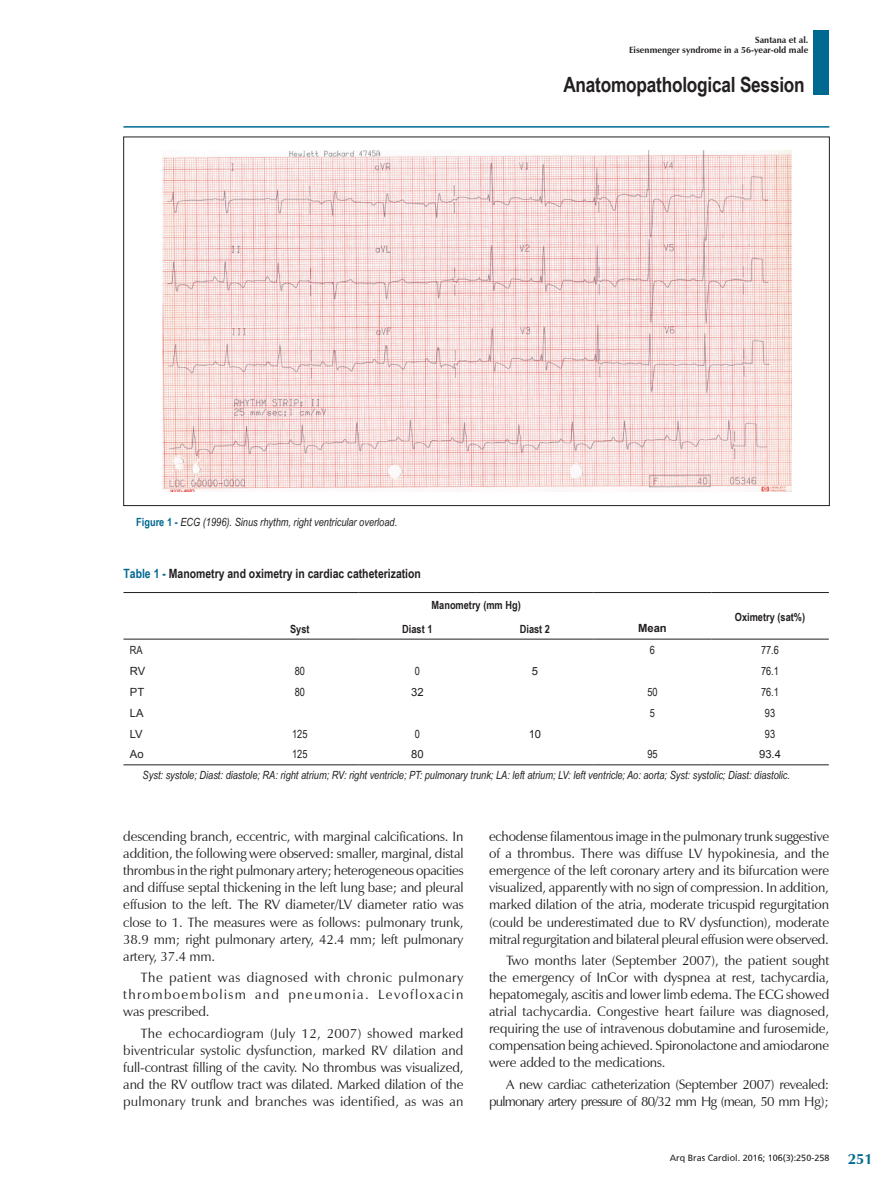
<style>
.page{position:relative;width:893px;height:1191px;background:#fff}
.page>*{position:absolute;margin:0;border:0;box-sizing:border-box;transform-origin:0 0}
.t1{font:700 21px "Arial Narrow";letter-spacing:-.01em;color:#231f20}
.t2{font:700 15px "Zapf Humanist 601 BT";color:#006991}
._01-TEXTO_BASICO{font:13.5px/17.1px "Zapf Humanist 601 BT";letter-spacing:-.01em;color:#231f20;text-align:justify}
._01_TÍTULO_TABELA{font:700 12.75px "Arial Narrow";color:#231f20}
._06_-_LEGENDA_FIGURA{font:italic 11.25px "Arial Narrow";color:#231f20}
._04_DESTAQUE_TABELA{font:700 11.25px "Arial Narrow";color:#231f20}
._02_TEXTO_TABELA_BAS{font:11.25px "Arial Narrow";color:#231f20}
._02_TEXTO_TABELA_BAS-2{font:11.25px "Arial";color:#231f20}
._04_DESTAQUE_TABELA-2{font:700 11.25px "Arial";color:#231f20}
.t3{font:700 9px "Zapf Humanist 601 BT";color:#231f20}
.t4{font:9px "Frutiger";color:#231f20}
.s1{font-weight:700;font-style:normal;color:#006991}
.s2{color:#006991}
</style>
<div class="page">
<hr style="left:123px;top:126px;width:706px;height:2px;background:#006991">
<div style="left:813px;top:30px;width:16px;height:64px;background:#006991"></div>
<img style="left:163px;top:150px;width:629px;height:342px">
<hr style="left:123px;top:764px;width:118px;height:1px;background:#231f20">
<hr style="left:241px;top:764px;width:118px;height:1px;background:#231f20">
<hr style="left:359px;top:764px;width:117px;height:1px;background:#231f20">
<hr style="left:476px;top:764px;width:118px;height:1px;background:#231f20">
<hr style="left:594px;top:764px;width:117px;height:1px;background:#231f20">
<hr style="left:711px;top:764px;width:118px;height:1px;background:#231f20">
<hr style="left:123px;top:592px;width:118px;height:1px;background:#231f20">
<hr style="left:241px;top:592px;width:118px;height:1px;background:#231f20">
<hr style="left:359px;top:592px;width:117px;height:1px;background:#231f20">
<hr style="left:476px;top:592px;width:118px;height:1px;background:#231f20">
<hr style="left:594px;top:592px;width:117px;height:1px;background:#231f20">
<hr style="left:123px;top:639px;width:118px;height:1px;background:#231f20">
<hr style="left:241px;top:639px;width:118px;height:1px;background:#231f20">
<hr style="left:359px;top:639px;width:117px;height:1px;background:#231f20">
<hr style="left:476px;top:639px;width:118px;height:1px;background:#231f20">
<hr style="left:594px;top:639px;width:117px;height:1px;background:#231f20">
<hr style="left:711px;top:592px;width:118px;height:1px;background:#231f20">
<hr style="left:711px;top:639px;width:118px;height:1px;background:#231f20">
<p class="t3" style="left:755px;top:34px;width:55px">Santana et al.</p>
<p class="t3" style="left:629px;top:45px;width:181px">Eisenmenger syndrome in a 56-year-old male</p>
<h1 class="t1" style="left:563px;top:69px;width:243px">Anatomopathological Session</h1>
<p class="_06_-_LEGENDA_FIGURA" style="left:136px;top:514px;width:262px"><span class="s1">Figure 1 -</span> ECG (1996). Sinus rhythm, right ventricular overload.</p>
<p class="_01_TÍTULO_TABELA" style="left:123px;top:563px;width:299px"><span class="s2">Table 1 -</span> Manometry and oximetry in cardiac catheterization</p>
<p class="_04_DESTAQUE_TABELA" style="left:432px;top:597px;width:91px">Manometry (mm Hg)</p>
<p class="_04_DESTAQUE_TABELA" style="left:290px;top:620px;width:21px">Syst</p>
<p class="_04_DESTAQUE_TABELA" style="left:402px;top:620px;width:32px">Diast 1</p>
<p class="_04_DESTAQUE_TABELA" style="left:520px;top:620px;width:32px">Diast 2</p>
<p class="_04_DESTAQUE_TABELA-2" style="left:638px;top:620px;width:30px">Mean</p>
<p class="_04_DESTAQUE_TABELA" style="left:735px;top:608px;width:72px">Oximetry (sat%)</p>
<p class="_02_TEXTO_TABELA_BAS" style="left:130px;top:641px;width:14px">RA</p>
<p class="_02_TEXTO_TABELA_BAS" style="left:650px;top:641px;width:7px">6</p>
<p class="_02_TEXTO_TABELA_BAS" style="left:761px;top:641px;width:19px">77.6</p>
<p class="_02_TEXTO_TABELA_BAS-2" style="left:130px;top:663px;width:17px">RV</p>
<p class="_02_TEXTO_TABELA_BAS" style="left:295px;top:662px;width:12px">80</p>
<p class="_02_TEXTO_TABELA_BAS" style="left:415px;top:662px;width:7px">0</p>
<p class="_02_TEXTO_TABELA_BAS-2" style="left:532px;top:663px;width:8px">5</p>
<p class="_02_TEXTO_TABELA_BAS" style="left:761px;top:662px;width:19px">76.1</p>
<p class="_02_TEXTO_TABELA_BAS-2" style="left:130px;top:684px;width:16px">PT</p>
<p class="_02_TEXTO_TABELA_BAS" style="left:295px;top:683px;width:12px">80</p>
<p class="_02_TEXTO_TABELA_BAS-2" style="left:411px;top:684px;width:14px">32</p>
<p class="_02_TEXTO_TABELA_BAS" style="left:647px;top:683px;width:12px">50</p>
<p class="_02_TEXTO_TABELA_BAS" style="left:761px;top:683px;width:19px">76.1</p>
<p class="_02_TEXTO_TABELA_BAS-2" style="left:130px;top:705px;width:15px">LA</p>
<p class="_02_TEXTO_TABELA_BAS" style="left:650px;top:704px;width:7px">5</p>
<p class="_02_TEXTO_TABELA_BAS" style="left:765px;top:704px;width:12px">93</p>
<p class="_02_TEXTO_TABELA_BAS-2" style="left:130px;top:726px;width:14px">LV</p>
<p class="_02_TEXTO_TABELA_BAS" style="left:292px;top:725px;width:17px">125</p>
<p class="_02_TEXTO_TABELA_BAS" style="left:415px;top:725px;width:7px">0</p>
<p class="_02_TEXTO_TABELA_BAS-2" style="left:529px;top:726px;width:14px">10</p>
<p class="_02_TEXTO_TABELA_BAS" style="left:765px;top:725px;width:12px">93</p>
<p class="_02_TEXTO_TABELA_BAS-2" style="left:130px;top:747px;width:15px">Ao</p>
<p class="_02_TEXTO_TABELA_BAS" style="left:292px;top:746px;width:17px">125</p>
<p class="_02_TEXTO_TABELA_BAS-2" style="left:411px;top:747px;width:14px">80</p>
<p class="_02_TEXTO_TABELA_BAS" style="left:647px;top:746px;width:12px">95</p>
<p class="_02_TEXTO_TABELA_BAS-2" style="left:759px;top:747px;width:23px">93.4</p>
<p class="_06_-_LEGENDA_FIGURA" style="left:143px;top:767px;width:649px">Syst: systole; Diast: diastole; RA: right atrium; RV: right ventricle; PT: pulmonary trunk; LA: left atrium; LV: left ventricle; Ao: aorta; Syst: systolic; Diast: diastolic.</p>
<p class="_01-TEXTO_BASICO" style="left:123px;top:828px;width:342px">descending branch, eccentric, with marginal calcifications. In addition, the following were observed: smaller, marginal, distal thrombus in the right pulmonary artery; heterogeneous opacities and diffuse septal thickening in the left lung base; and pleural effusion to the left. The RV diameter/LV diameter ratio was close to 1. The measures were as follows: pulmonary trunk, 38.9 mm; right pulmonary artery, 42.4 mm; left pulmonary artery, 37.4 mm.</p>
<p class="_01-TEXTO_BASICO" style="left:123px;top:969px;width:342px;text-indent:17px">The patient was diagnosed with chronic pulmonary thromboembolism and pneumonia. Levofloxacin was prescribed.</p>
<p class="_01-TEXTO_BASICO" style="left:123px;top:1024px;width:342px;text-indent:17px">The echocardiogram (July 12, 2007) showed marked biventricular systolic dysfunction, marked RV dilation and full-contrast filling of the cavity. No thrombus was visualized, and the RV outflow tract was dilated. Marked dilation of the pulmonary trunk and branches was identified, as was an</p>
<p class="_01-TEXTO_BASICO" style="left:489px;top:828px;width:342px">echodense filamentous image in the pulmonary trunk suggestive of a thrombus. There was diffuse LV hypokinesia, and the emergence of the left coronary artery and its bifurcation were visualized, apparently with no sign of compression. In addition, marked dilation of the atria, moderate tricuspid regurgitation (could be underestimated due to RV dysfunction), moderate mitral regurgitation and bilateral pleural effusion were observed.</p>
<p class="_01-TEXTO_BASICO" style="left:489px;top:951px;width:342px;text-indent:17px">Two months later (September 2007), the patient sought the emergency of InCor with dyspnea at rest, tachycardia, hepatomegaly, ascitis and lower limb edema. The ECG showed atrial tachycardia. Congestive heart failure was diagnosed, requiring the use of intravenous dobutamine and furosemide, compensation being achieved. Spironolactone and amiodarone were added to the medications.</p>
<p class="_01-TEXTO_BASICO" style="left:489px;top:1075px;width:342px;text-align:right">A new cardiac catheterization (September 2007) revealed: pulmonary artery pressure of 80/32 mm Hg (mean, 50 mm Hg);</p>
<p class="t4" style="left:670px;top:1153px;width:161px">Arq Bras Cardiol. 2016; 106(3):250-258</p>
<p class="t2" style="left:848px;top:1149px;width:26px">251</p>
</div>
